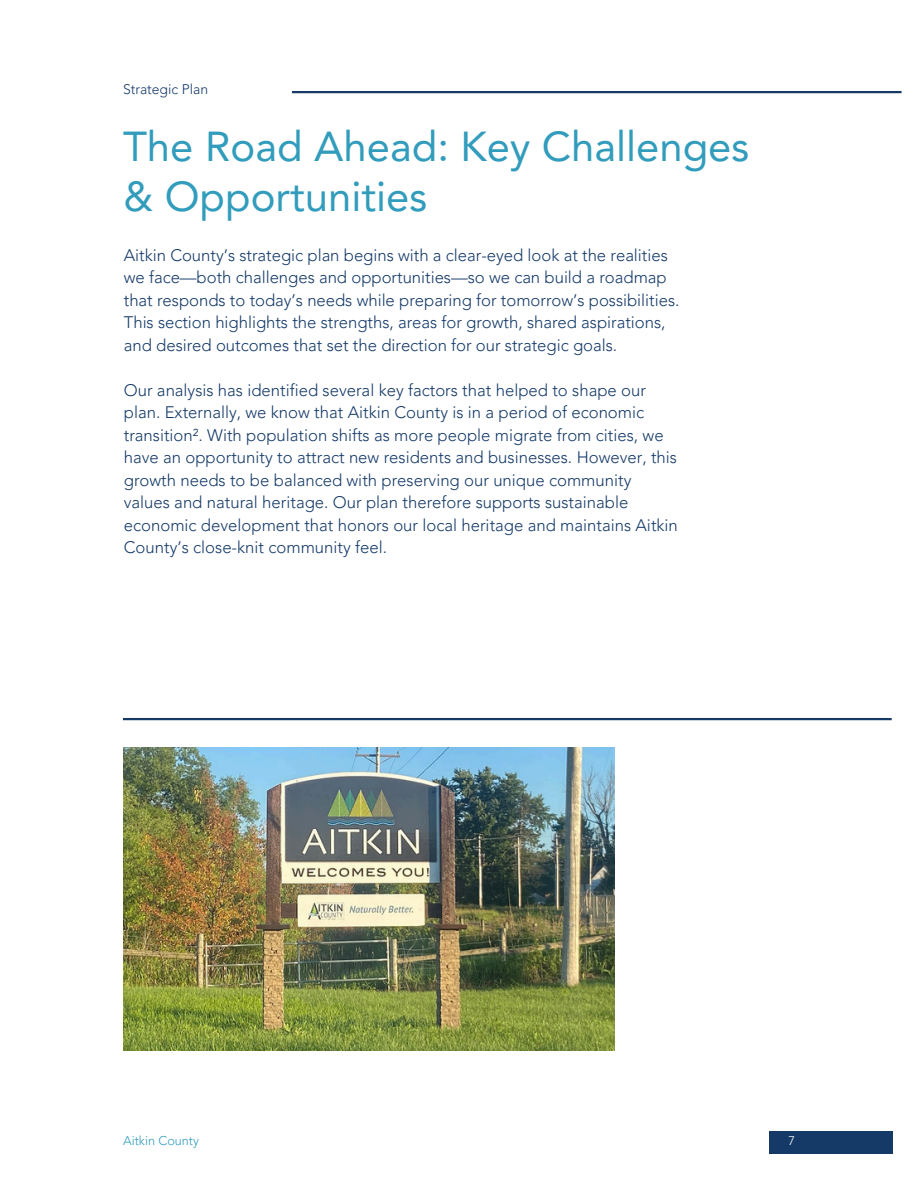
<style>
.page{position:relative;width:918px;height:1188px;background:#fff}
.page>*{position:absolute;margin:0;border:0;box-sizing:border-box;transform-origin:0 0}
.t1{font:41.85px/49.5px "Avenir LT Pro";color:#319cbc}
.t2{font:300 16.65px/22.5px "Avenir LT Pro";color:#153a68}
.t3{font:300 13.95px "Avenir LT Pro";color:#153a68}
.t4{font:300 12.75px "Avenir LT Pro";color:#319cbc}
.t5{font:300 12.75px "Avenir LT Pro";color:#fff}
</style>
<div class="page">
<hr style="left:292px;top:91px;width:610px;height:2px;background:#153a68">
<div style="left:769px;top:1131px;width:124px;height:22px;background:#153a68"></div>
<hr style="left:123px;top:718px;width:769px;height:2px;background:#153a68">
<img style="left:123px;top:747px;width:492px;height:304px">
<p class="t3" style="left:123px;top:83px;width:87px">Strategic Plan</p>
<p class="t1" style="left:123px;top:126px;width:628px">The Road Ahead: Key Challenges &amp; Opportunities</p>
<h1 class="t2" style="left:124px;top:245px;width:557px">Aitkin County’s strategic plan begins with a clear-eyed look at the realities we face—both challenges and opportunities—so we can build a roadmap that responds to today’s needs while preparing for tomorrow’s possibilities.<br>This section highlights the strengths, areas for growth, shared aspirations, and desired outcomes that set the direction for our strategic goals.</h1>
<h2 class="t2" style="left:124px;top:380px;width:556px">Our analysis has identified several key factors that helped to shape our plan. Externally, we know that Aitkin County is in a period of economic transition². With population shifts as more people migrate from cities, we have an opportunity to attract new residents and businesses. However, this growth needs to be balanced with preserving our unique community values and natural heritage. Our plan therefore supports sustainable economic development that honors our local heritage and maintains Aitkin County’s close-knit community feel.</h2>
<h2 class="t4" style="left:123px;top:1135px;width:78px">Aitkin County</h2>
<p class="t5" style="left:788px;top:1135px;width:8px">7</p>
</div>
